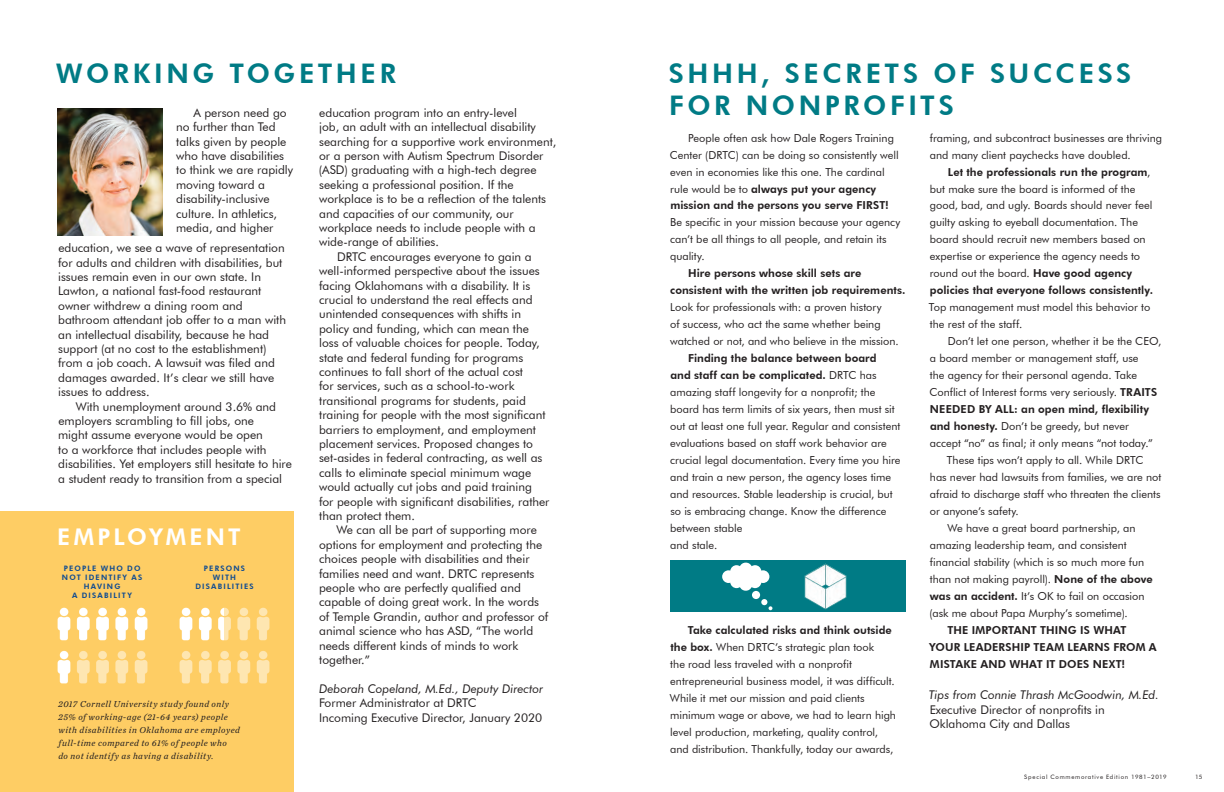
<style>
.page{position:relative;width:1224px;height:792px;background:#fff}
.page>*{position:absolute;margin:0;border:0;box-sizing:border-box;transform-origin:0 0}
.headline{font:800 27px/32.4px "Futura BT";letter-spacing:.13em;color:#007b85}
.employment{font:800 23px "Futura BT";letter-spacing:.13em;color:#fff}
.body_text{font:12px/14.4px "Futura BT";color:#231f20}
.dbc_info{font:12px/14.4px "Futura BT";color:#231f20}
.dbc{font:italic 12px "Futura BT";color:#231f20}
.secrets_body_text{font:11px/17px "Futura BT";color:#231f20}
.secrets_body_text-2{font:800 11px/17px "Futura BT";letter-spacing:.015em;color:#231f20}
.infographic_caption{font:italic 9px/13px "Chronicle Text G2";letter-spacing:.05em;color:#231f20}
.infographic_text{font:800 7.5px/9px "Futura BT";letter-spacing:.16em;color:#0f4b91;text-align:center}
.t1{font:6px "Futura BT";letter-spacing:.12em;color:#231f20}
.s1{font-weight:800}
</style>
<div class="page">
<img style="left:57px;top:109px;width:106px;height:126px">
<div style="left:0;top:511px;width:294px;height:281px;background:#fecd64"></div>
<img style="left:57px;top:607px;width:91px;height:77px">
<img style="left:179px;top:607px;width:45px;height:34px">
<div style="left:670px;top:561px;width:236px;height:51px;background:#007b85"></div>
<svg style="left:722px;top:563px;width:50px;height:47px"></svg>
<img style="left:804px;top:563px;width:43px;height:46px">
<svg style="left:74px;top:650px;width:74px;height:34px"></svg>
<svg style="left:179px;top:651px;width:91px;height:33px"></svg>
<svg style="left:224px;top:607px;width:46px;height:34px"></svg>
<h1 class="headline" style="left:56px;top:57px;width:342px">WORKING TOGETHER</h1>
<p class="body_text" style="left:176px;top:105px;width:119px;text-indent:17px">A person need go no further than Ted talks given by people who have disabilities to think we are rapidly moving toward a disability-inclusive culture. In athletics, media, and higher</p>
<p class="body_text" style="left:319px;top:105px;width:239px">education program into an entry-level<br>job, an adult with an intellectual disability searching for a supportive work environment, or a person with Autism Spectrum Disorder (ASD) graduating with a high-tech degree seeking a professional position. If the workplace is to be a reflection of the talents and capacities of our community, our workplace needs to include people with a wide-range of abilities.</p>
<p class="body_text" style="left:319px;top:249px;width:232px;text-indent:18px">DRTC encourages everyone to gain a well-informed perspective about the issues facing Oklahomans with a disability. It is crucial to understand the real effects and unintended consequences with shifts in policy and funding, which can mean the loss of valuable choices for people. Today, state and federal funding for programs continues to fall short of the actual cost<br>for services, such as a school-to-work transitional programs for students, paid training for people with the most significant barriers to employment, and employment placement services. Proposed changes to set-asides in federal contracting, as well as calls to eliminate special minimum wage would actually cut jobs and paid training for people with significant disabilities, rather than protect them.</p>
<p class="body_text" style="left:319px;top:523px;width:231px;text-indent:18px">We can all be part of supporting more options for employment and protecting the choices people with disabilities and their families need and want. DRTC represents people who are perfectly qualified and capable of doing great work. In the words of Temple Grandin, author and professor of animal science who has ASD, “The world needs different kinds of minds to work together.”</p>
<p class="dbc" style="left:319px;top:681px;width:226px">Deborah Copeland, M.Ed., Deputy Director</p>
<p class="dbc_info" style="left:319px;top:696px;width:159px">Former Administrator at DRTC</p>
<p class="dbc_info" style="left:319px;top:710px;width:225px">Incoming Executive Director, January 2020</p>
<p class="body_text" style="left:58px;top:241px;width:229px">education, we see a wave of representation for adults and children with disabilities, but issues remain even in our own state. In Lawton, a national fast-food restaurant owner withdrew a dining room and bathroom attendant job offer to a man with an intellectual disability, because he had support (at no cost to the establishment) from a job coach. A lawsuit was filed and damages awarded. It’s clear we still have issues to address.</p>
<p class="body_text" style="left:58px;top:399px;width:235px;text-indent:18px">With unemployment around 3.6% and employers scrambling to fill jobs, one<br>might assume everyone would be open<br>to a workforce that includes people with disabilities. Yet employers still hesitate to hire a student ready to transition from a special</p>
<h2 class="employment" style="left:57px;top:523px;width:185px">EMPLOYMENT</h2>
<p class="infographic_text" style="left:62px;top:564px;width:82px">PEOPLE WHO DO<br>NOT IDENTIFY AS<br>HAVING<br>A DISABILITY</p>
<p class="infographic_text" style="left:204px;top:564px;width:43px">PERSONS<br>WITH</p>
<p class="infographic_text" style="left:195px;top:582px;width:60px">DISABILITIES</p>
<p class="infographic_caption" style="left:58px;top:697px;width:183px">2017 Cornell University study found only 25% of working-age (21-64 years) people with disabilities in Oklahoma are employed full-time compared to 61% of people who<br>do not identify as having a disability.</p>
<h1 class="headline" style="left:669px;top:57px;width:464px">SHHH, SECRETS OF SUCCESS<br>FOR NONPROFITS</h1>
<p class="secrets_body_text" style="left:930px;top:129px;width:234px">framing, and subcontract businesses are thriving and many client paychecks have doubled.</p>
<p class="secrets_body_text" style="left:929px;top:163px;width:226px;text-indent:19px"><span class="s1">Let the professionals run the program</span>, but make sure the board is informed of the good, bad, and ugly. Boards should never feel guilty asking to eyeball documentation. The board should recruit new members based on expertise or experience the agency needs to round out the board. <span class="s1">Have good agency policies that everyone follows consistently.<br></span>Top management must model this behavior to the rest of the staff.</p>
<p class="secrets_body_text" style="left:929px;top:333px;width:234px;text-indent:18px">Don’t let one person, whether it be the CEO, a board member or management staff, use<br>the agency for their personal agenda. Take Conflict of Interest forms very seriously. <span class="s1">TRAITS NEEDED BY ALL: an open mind, flexibility and honesty.</span> Don’t be greedy, but never accept “no” as final; it only means “not today.”</p>
<p class="secrets_body_text" style="left:930px;top:452px;width:233px;text-indent:17px">These tips won’t apply to all. While DRTC has never had lawsuits from families, we are not afraid to discharge staff who threaten the clients or anyone’s safety.</p>
<p class="secrets_body_text" style="left:930px;top:520px;width:225px;text-indent:18px">We have a great board partnership, an amazing leadership team, and consistent financial stability (which is so much more fun than not making payroll). <span class="s1">None of the above was an accident.</span> It’s OK to fail on occasion (ask me about Papa Murphy’s sometime).</p>
<p class="secrets_body_text-2" style="left:929px;top:622px;width:229px;text-indent:18px">THE IMPORTANT THING IS WHAT<br>YOUR LEADERSHIP TEAM LEARNS FROM A<br>MISTAKE AND WHAT IT DOES NEXT!</p>
<p class="dbc" style="left:929px;top:688px;width:232px">Tips from Connie Thrash McGoodwin, M.Ed.</p>
<p class="dbc_info" style="left:929px;top:702px;width:177px">Executive Director of nonprofits in<br>Oklahoma City and Dallas</p>
<p class="secrets_body_text" style="left:670px;top:129px;width:232px;text-indent:18px">People often ask how Dale Rogers Training Center (DRTC) can be doing so consistently well even in economies like this one. The cardinal rule would be to <span class="s1">always put your agency mission and the persons you serve FIRST!<br></span>Be specific in your mission because your agency can’t be all things to all people, and retain its quality.</p>
<p class="secrets_body_text" style="left:670px;top:265px;width:237px;text-indent:18px"><span class="s1">Hire persons whose skill sets are consistent with the written job requirements.<br></span>Look for professionals with: a proven history<br>of success, who act the same whether being watched or not, and who believe in the mission.</p>
<p class="secrets_body_text" style="left:670px;top:350px;width:232px;text-indent:18px"><span class="s1">Finding the balance between board<br>and staff can be complicated.</span> DRTC has amazing staff longevity for a nonprofit; the board has term limits of six years, then must sit out at least one full year. Regular and consistent evaluations based on staff work behavior are crucial legal documentation. Every time you hire and train a new person, the agency loses time and resources. Stable leadership is crucial, but so is embracing change. Know the difference between stable<br>and stale.</p>
<p class="secrets_body_text" style="left:670px;top:622px;width:228px;text-indent:18px"><span class="s1">Take calculated risks and think outside the box.</span> When DRTC’s strategic plan took<br>the road less traveled with a nonprofit entrepreneurial business model, it was difficult.<br>While it met our mission and paid clients minimum wage or above, we had to learn high level production, marketing, quality control, and distribution. Thankfully, today our awards,</p>
<p class="t1" style="left:1024px;top:773px;width:144px">Special Commemorative Edition 1981–2019</p>
<p class="t1" style="left:1195px;top:773px;width:9px">15</p>
</div>
